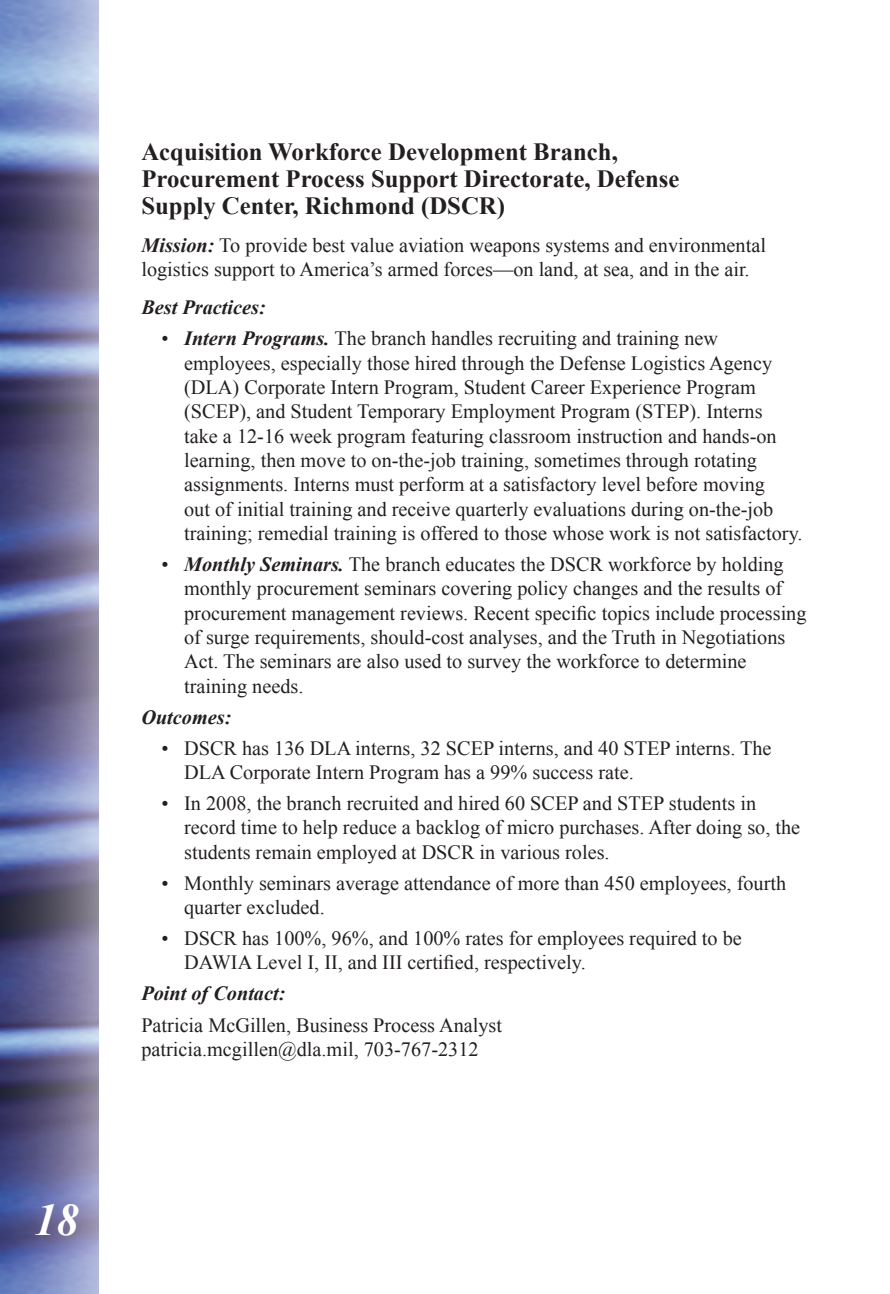
<style>
.page{position:relative;width:890px;height:1294px;background:#fff}
.page>*{position:absolute;margin:0;border:0;box-sizing:border-box;transform-origin:0 0}
.t1{font:italic 700 45px "Times New Roman";color:#fff}
.t2{font:700 24.75px/27px "Times New Roman";color:#231f20}
.t3{font:20.25px/24.3px "Times New Roman";color:#231f20}
.t4{font:italic 700 20.25px "Times New Roman";color:#231f20}
.s1{font-weight:700;font-style:italic}
</style>
<div class="page">
<img style="left:0;top:0;width:98px;height:1293px">
<h1 class="t1" style="left:34px;top:1188px;width:44px">18</h1>
<p class="t2" style="left:141px;top:138px;width:539px">Acquisition Workforce Development Branch,<br>Procurement Process Support Directorate, Defense<br>Supply Center, Richmond (DSCR)</p>
<p class="t3" style="left:141px;top:233px;width:626px"><span class="s1">Mission:</span> To provide best value aviation weapons systems and environmental logistics support to America’s armed forces—on land, at sea, and in the air.</p>
<p class="t4" style="left:141px;top:293px;width:126px">Best Practices:</p>
<p class="t3" style="left:184px;top:326px;width:620px;text-indent:-22px">• <span class="s1">Intern Programs.</span> The branch handles recruiting and training new employees, especially those hired through the Defense Logistics Agency (DLA) Corporate Intern Program, Student Career Experience Program (SCEP), and Student Temporary Employment Program (STEP). Interns<br>take a 12-16 week program featuring classroom instruction and hands-on learning, then move to on-the-job training, sometimes through rotating assignments. Interns must perform at a satisfactory level before moving<br>out of initial training and receive quarterly evaluations during on-the-job training; remedial training is offered to those whose work is not satisfactory.</p>
<p class="t3" style="left:184px;top:551px;width:623px;text-indent:-22px">• <span class="s1">Monthly Seminars.</span> The branch educates the DSCR workforce by holding monthly procurement seminars covering policy changes and the results of procurement management reviews. Recent specific topics include processing of surge requirements, should-cost analyses, and the Truth in Negotiations Act. The seminars are also used to survey the workforce to determine training needs.</p>
<p class="t4" style="left:141px;top:702px;width:91px">Outcomes:</p>
<p class="t3" style="left:184px;top:735px;width:589px;text-indent:-22px">• DSCR has 136 DLA interns, 32 SCEP interns, and 40 STEP interns. The<br>DLA Corporate Intern Program has a 99% success rate.</p>
<p class="t3" style="left:184px;top:790px;width:617px;text-indent:-22px">• In 2008, the branch recruited and hired 60 SCEP and STEP students in record time to help reduce a backlog of micro purchases. After doing so, the students remain employed at DSCR in various roles.</p>
<p class="t3" style="left:184px;top:870px;width:603px;text-indent:-22px">• Monthly seminars average attendance of more than 450 employees, fourth quarter excluded.</p>
<p class="t3" style="left:184px;top:925px;width:559px;text-indent:-22px">• DSCR has 100%, 96%, and 100% rates for employees required to be<br>DAWIA Level I, II, and III certified, respectively.</p>
<p class="t4" style="left:141px;top:979px;width:146px">Point of Contact:</p>
<p class="t3" style="left:141px;top:1012px;width:362px">Patricia McGillen, Business Process Analyst patricia.mcgillen@dla.mil, 703-767-2312</p>
</div>
